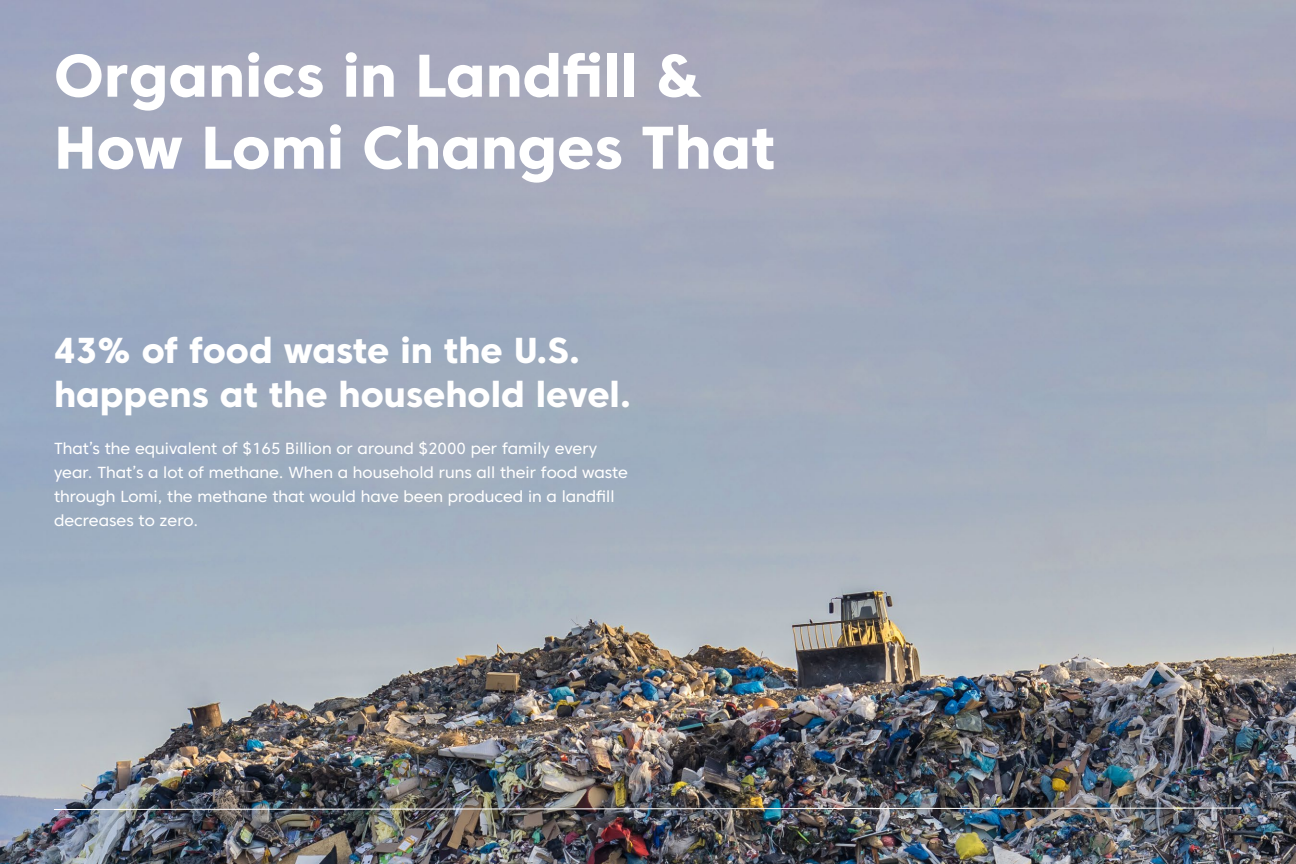
<style>
.page{position:relative;width:1296px;height:864px;background:#fff}
.page>*{position:absolute;margin:0;border:0;box-sizing:border-box;transform-origin:0 0}
.t1{font:800 60px/72px "Core Sans C 75";color:#fff}
.t2{font:800 36px/44px "Core Sans C 75";color:#fff}
.t3{font:16px/24px "Core Sans C 45";color:#fff}
</style>
<div class="page">
<img style="left:0;top:0;width:1296px;height:864px">
<img style="left:53px;top:807px;width:1190px;height:4px">
<h1 class="t1" style="left:54px;top:39px;width:723px">Organics in Landfill &amp;<br>How Lomi Changes That</h1>
<h2 class="t2" style="left:54px;top:328px;width:578px">43% of food waste in the U.S. happens at the household level.</h2>
<p class="t3" style="left:54px;top:437px;width:576px">That’s the equivalent of $165 Billion or around $2000 per family every year. That’s a lot of methane. When a household runs all their food waste through Lomi, the methane that would have been produced in a landfill decreases to zero.</p>
</div>
